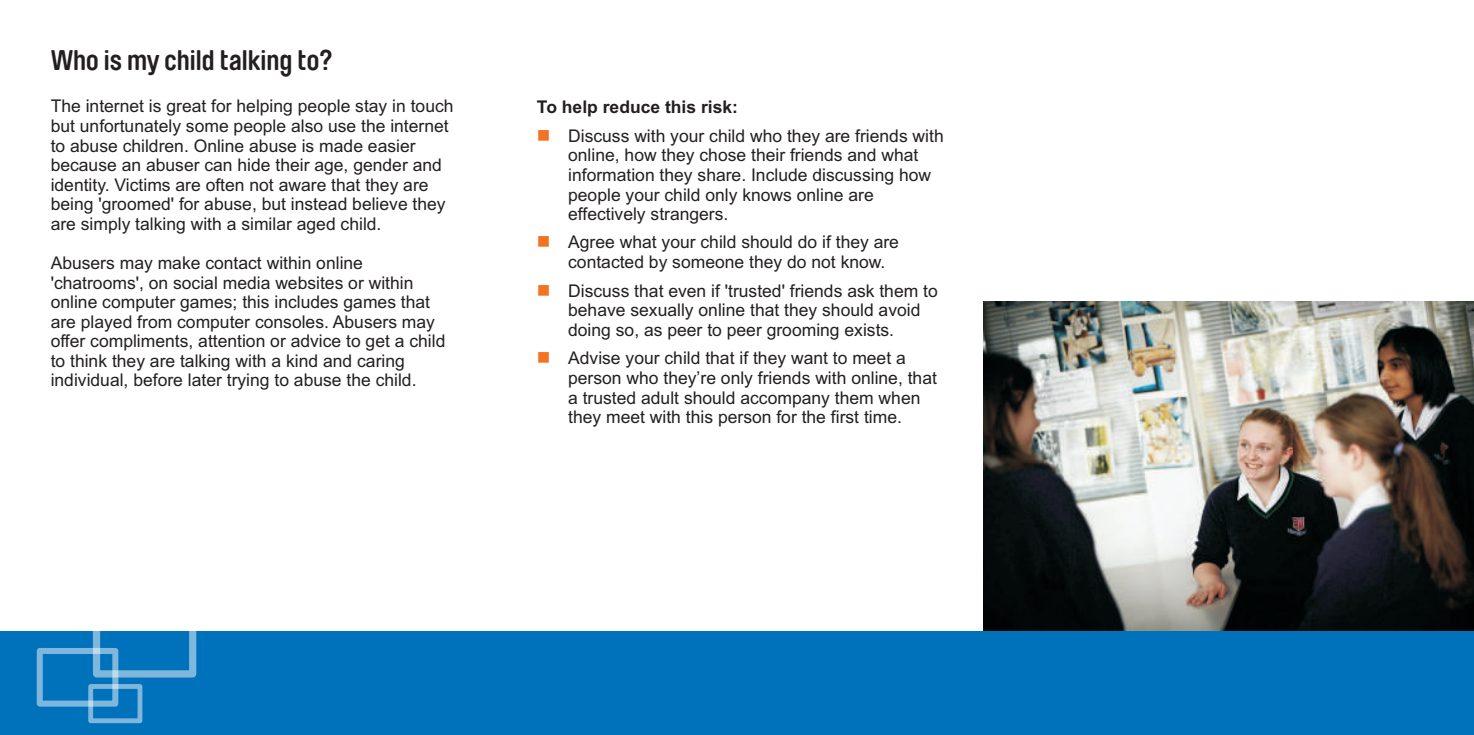
<style>
.page{position:relative;width:1474px;height:735px;background:#fff}
.page>*{position:absolute;margin:0;border:0;box-sizing:border-box;transform-origin:0 0}
.t1{font:700 28px "Brauer Neue";color:#231f20}
.t2{font:18.38px "Wingdings";color:#f47321}
.t3{font:17.5px/19.6px "Arial";color:#231f20}
.t4{font:700 17.5px "Arial";color:#231f20}
</style>
<div class="page">
<img style="left:983px;top:301px;width:490px;height:329px">
<div style="left:0;top:630px;width:1473px;height:104px;background:#0071bb"></div>
<div style="left:93px;top:603px;width:103px;height:74px;border:7px solid #fff"></div>
<h1 class="t1" style="left:51px;top:47px;width:283px">Who is my child talking to?</h1>
<p class="t3" style="left:51px;top:98px;width:404px">The internet is great for helping people stay in touch but unfortunately some people also use the internet to abuse children. Online abuse is made easier because an abuser can hide their age, gender and identity. Victims are often not aware that they are being 'groomed' for abuse, but instead believe they are simply talking with a similar aged child.</p>
<p class="t3" style="left:51px;top:254px;width:396px">Abusers may make contact within online 'chatrooms', on social media websites or within online computer games; this includes games that are played from computer consoles. Abusers may offer compliments, attention or advice to get a child to think they are talking with a kind and caring individual, before later trying to abuse the child.</p>
<p class="t4" style="left:537px;top:100px;width:202px">To help reduce this risk:</p>
<p class="t3" style="left:568px;top:127px;width:377px">Discuss with your child who they are friends with online, how they chose their friends and what information they share. Include discussing how people your child only knows online are effectively strangers.</p>
<p class="t3" style="left:568px;top:234px;width:332px">Agree what your child should do if they are contacted by someone they do not know.</p>
<p class="t3" style="left:568px;top:282px;width:371px">Discuss that even if 'trusted' friends ask them to behave sexually online that they should avoid doing so, as peer to peer grooming exists.</p>
<p class="t3" style="left:568px;top:349px;width:370px">Advise your child that if they want to meet a person who they’re only friends with online, that a trusted adult should accompany them when they meet with this person for the first time.</p>
<p class="t2" style="left:537px;top:127px;width:84px">■</p>
<p class="t2" style="left:537px;top:234px;width:84px">■</p>
<p class="t2" style="left:537px;top:282px;width:84px">■</p>
<p class="t2" style="left:537px;top:350px;width:84px">■</p>
</div>
